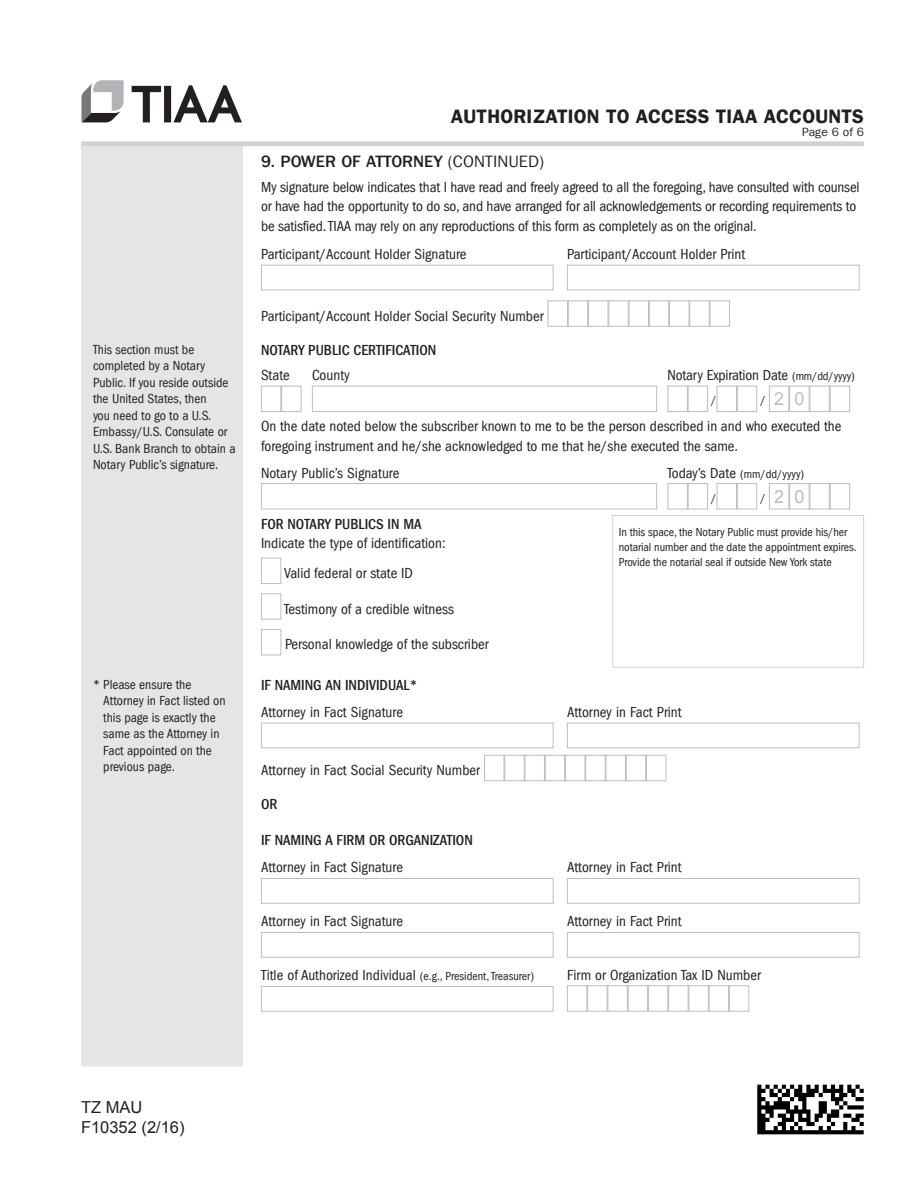
<style>
.page{position:relative;width:918px;height:1188px;background:#fff}
.page>*{position:absolute;margin:0;border:0;box-sizing:border-box;transform-origin:0 0}
.t1{font:19.5px "Franklin Gothic LT Com Dm";letter-spacing:.01em;color:#231f20}
.t2{font:18px "Arial";color:#bcbdc0}
.t3{font:500 16.5px "Franklin Gothic LT Com";color:#231f20}
.t4{font:16.5px/19.5px "Arial";color:#231f20}
.t5{font:condensed 15px/19.5px "Franklin Gothic LT Com";color:#231f20}
.t6{font:500 condensed 15px "Franklin Gothic LT Com";color:#231f20}
.t7{font:condensed 13.5px/16.5px "Franklin Gothic LT Com";color:#231f20}
.t8{font:condensed 12px/15px "Franklin Gothic LT Com";letter-spacing:-.005em;color:#231f20}
.t9{font:12px "Franklin Gothic LT Com";letter-spacing:.01em;color:#231f20}
.s1{font-weight:400}
.s2{font-size:12px}
.s3{font-family:"Franklin Gothic LT Com";font-stretch:condensed;font-size:12px;color:#231f20}
.s4{font-size:15px}
</style>
<div class="page">
<svg style="left:132px;top:85px;width:110px;height:37px"></svg>
<svg style="left:81px;top:80px;width:43px;height:43px"></svg>
<div style="left:81px;top:146px;width:162px;height:920px;background:#e4e5e7"></div>
<hr style="left:81px;top:142px;width:162px;height:4px;background:#d1d2d4">
<hr style="left:243px;top:142px;width:370px;height:4px;background:#d1d2d4">
<hr style="left:613px;top:142px;width:251px;height:4px;background:#d1d2d4">
<hr style="left:612px;top:515px;width:252px;height:1px;background:#d1d2d4">
<hr style="left:612px;top:516px;width:1px;height:151px;background:#d1d2d4">
<hr style="left:863px;top:516px;width:1px;height:151px;background:#d1d2d4">
<hr style="left:612px;top:667px;width:252px;height:1px;background:#d1d2d4">
<div style="left:261px;top:265px;width:293px;height:25px;background:#fff;border:1px solid #bcbdc0"></div>
<div style="left:567px;top:265px;width:293px;height:25px;background:#fff;border:1px solid #bcbdc0"></div>
<div style="left:548px;top:300px;width:20px;height:27px;border:1px solid #bcbdc0"></div>
<div style="left:568px;top:300px;width:20px;height:27px;border:1px solid #bcbdc0"></div>
<div style="left:588px;top:300px;width:20px;height:27px;border:1px solid #bcbdc0"></div>
<div style="left:608px;top:300px;width:21px;height:27px;border:1px solid #bcbdc0"></div>
<div style="left:629px;top:300px;width:20px;height:27px;border:1px solid #bcbdc0"></div>
<div style="left:649px;top:300px;width:20px;height:27px;border:1px solid #bcbdc0"></div>
<div style="left:669px;top:300px;width:20px;height:27px;border:1px solid #bcbdc0"></div>
<div style="left:689px;top:300px;width:21px;height:27px;border:1px solid #bcbdc0"></div>
<div style="left:710px;top:300px;width:20px;height:27px;border:1px solid #bcbdc0"></div>
<div style="left:261px;top:386px;width:20px;height:26px;border:1px solid #bcbdc0"></div>
<div style="left:281px;top:386px;width:21px;height:26px;border:1px solid #bcbdc0"></div>
<div style="left:312px;top:386px;width:345px;height:26px;border:1px solid #bcbdc0"></div>
<div style="left:668px;top:386px;width:20px;height:26px;border:1px solid #bcbdc0"></div>
<div style="left:688px;top:386px;width:20px;height:26px;border:1px solid #bcbdc0"></div>
<div style="left:717px;top:386px;width:20px;height:26px;border:1px solid #bcbdc0"></div>
<div style="left:737px;top:386px;width:20px;height:26px;border:1px solid #bcbdc0"></div>
<div style="left:769px;top:386px;width:20px;height:26px;border:1px solid #bcbdc0"></div>
<div style="left:789px;top:386px;width:21px;height:26px;border:1px solid #bcbdc0"></div>
<div style="left:810px;top:386px;width:20px;height:26px;border:1px solid #bcbdc0"></div>
<div style="left:830px;top:386px;width:20px;height:26px;border:1px solid #bcbdc0"></div>
<div style="left:261px;top:483px;width:396px;height:26px;border:1px solid #bcbdc0"></div>
<div style="left:668px;top:483px;width:20px;height:26px;border:1px solid #bcbdc0"></div>
<div style="left:688px;top:483px;width:20px;height:26px;border:1px solid #bcbdc0"></div>
<div style="left:717px;top:483px;width:20px;height:26px;border:1px solid #bcbdc0"></div>
<div style="left:737px;top:483px;width:20px;height:26px;border:1px solid #bcbdc0"></div>
<div style="left:769px;top:483px;width:20px;height:26px;border:1px solid #bcbdc0"></div>
<div style="left:789px;top:483px;width:21px;height:26px;border:1px solid #bcbdc0"></div>
<div style="left:810px;top:483px;width:20px;height:26px;border:1px solid #bcbdc0"></div>
<div style="left:830px;top:483px;width:20px;height:26px;border:1px solid #bcbdc0"></div>
<div style="left:261px;top:558px;width:20px;height:26px;border:1px solid #bcbdc0"></div>
<div style="left:261px;top:593px;width:20px;height:27px;border:1px solid #bcbdc0"></div>
<div style="left:261px;top:629px;width:20px;height:26px;border:1px solid #bcbdc0"></div>
<div style="left:261px;top:723px;width:293px;height:25px;background:#fff;border:1px solid #bcbdc0"></div>
<div style="left:567px;top:723px;width:293px;height:25px;background:#fff;border:1px solid #bcbdc0"></div>
<div style="left:484px;top:755px;width:20px;height:26px;border:1px solid #bcbdc0"></div>
<div style="left:504px;top:755px;width:21px;height:26px;border:1px solid #bcbdc0"></div>
<div style="left:525px;top:755px;width:20px;height:26px;border:1px solid #bcbdc0"></div>
<div style="left:545px;top:755px;width:20px;height:26px;border:1px solid #bcbdc0"></div>
<div style="left:565px;top:755px;width:20px;height:26px;border:1px solid #bcbdc0"></div>
<div style="left:585px;top:755px;width:21px;height:26px;border:1px solid #bcbdc0"></div>
<div style="left:606px;top:755px;width:20px;height:26px;border:1px solid #bcbdc0"></div>
<div style="left:626px;top:755px;width:20px;height:26px;border:1px solid #bcbdc0"></div>
<div style="left:646px;top:755px;width:20px;height:26px;border:1px solid #bcbdc0"></div>
<div style="left:261px;top:878px;width:293px;height:26px;background:#fff;border:1px solid #bcbdc0"></div>
<div style="left:567px;top:878px;width:293px;height:26px;background:#fff;border:1px solid #bcbdc0"></div>
<div style="left:261px;top:932px;width:293px;height:26px;background:#fff;border:1px solid #bcbdc0"></div>
<div style="left:567px;top:932px;width:293px;height:26px;background:#fff;border:1px solid #bcbdc0"></div>
<div style="left:261px;top:986px;width:293px;height:26px;background:#fff;border:1px solid #bcbdc0"></div>
<div style="left:567px;top:985px;width:20px;height:27px;border:1px solid #bcbdc0"></div>
<div style="left:587px;top:985px;width:21px;height:27px;border:1px solid #bcbdc0"></div>
<div style="left:608px;top:985px;width:20px;height:27px;border:1px solid #bcbdc0"></div>
<div style="left:628px;top:985px;width:20px;height:27px;border:1px solid #bcbdc0"></div>
<div style="left:648px;top:985px;width:20px;height:27px;border:1px solid #bcbdc0"></div>
<div style="left:668px;top:985px;width:20px;height:27px;border:1px solid #bcbdc0"></div>
<div style="left:688px;top:985px;width:21px;height:27px;border:1px solid #bcbdc0"></div>
<div style="left:709px;top:985px;width:20px;height:27px;border:1px solid #bcbdc0"></div>
<div style="left:729px;top:985px;width:20px;height:27px;border:1px solid #bcbdc0"></div>
<img style="left:757px;top:1084px;width:107px;height:51px">
<h1 class="t1" style="left:451px;top:105px;width:415px">AUTHORIZATION TO ACCESS TIAA ACCOUNTS</h1>
<p class="t9" style="left:802px;top:125px;width:63px">Page 6 of 6</p>
<p class="t3" style="left:261px;top:152px;width:285px">9. POWER OF ATTORNEY <span class="s1">(CONTINUED)</span></p>
<p class="t5" style="left:261px;top:177px;width:600px">My signature below indicates that I have read and freely agreed to all the foregoing, have consulted with counsel or have had the opportunity to do so, and have arranged for all acknowledgements or recording requirements to be satisfied. TIAA may rely on any reproductions of this form as completely as on the original.</p>
<p class="t5" style="left:261px;top:244px;width:207px">Participant/Account Holder Signature</p>
<p class="t5" style="left:567px;top:244px;width:180px">Participant/Account Holder Print</p>
<p class="t5" style="left:261px;top:306px;width:284px">Participant/Account Holder Social Security Number</p>
<p class="t7" style="left:93px;top:341px;width:144px">This section must be completed by a Notary<br>Public. If you reside outside the United States, then<br>you need to go to a U.S.<br>Embassy/U.S. Consulate or<br>U.S. Bank Branch to obtain a<br>Notary Public’s signature.</p>
<p class="t6" style="left:261px;top:341px;width:177px">NOTARY PUBLIC CERTIFICATION</p>
<p class="t5" style="left:261px;top:366px;width:30px">State</p>
<p class="t5" style="left:312px;top:366px;width:39px">County</p>
<p class="t5" style="left:668px;top:366px;width:189px">Notary Expiration Date <span class="s2">(mm/dd/yyyy)</span></p>
<p class="t8" style="left:711px;top:393px;width:7px">/</p>
<p class="t2" style="left:760px;top:387px;width:45px"><span class="s3">/</span> 2 0</p>
<p class="t5" style="left:261px;top:417px;width:582px">On the date noted below the subscriber known to me to be the person described in and who executed the foregoing instrument and he/she acknowledged to me that he/she executed the same.</p>
<p class="t5" style="left:261px;top:463px;width:140px">Notary Public’s Signature</p>
<p class="t8" style="left:711px;top:462px;width:95px;line-height:24px;text-indent:-44px"><span class="s4">Today’s Date</span> (mm/dd/yyyy) /</p>
<p class="t2" style="left:760px;top:485px;width:45px"><span class="s3">/</span> 2 0</p>
<p class="t6" style="left:261px;top:515px;width:162px">FOR NOTARY PUBLICS IN MA</p>
<p class="t5" style="left:284px;top:529px;width:163px;line-height:29.7px;text-indent:-23px">Indicate the type of identification:<br>Valid federal or state ID</p>
<p class="t5" style="left:284px;top:599px;width:171px">Testimony of a credible witness</p>
<p class="t5" style="left:285px;top:635px;width:205px">Personal knowledge of the subscriber</p>
<p class="t8" style="left:619px;top:524px;width:239px">In this space, the Notary Public must provide his/her notarial number and the date the appointment expires.<br>Provide the notarial seal if outside New York state</p>
<p class="t7" style="left:103px;top:676px;width:124px;text-indent:-10px">* Please ensure the<br>Attorney in Fact listed on this page is exactly the same as the Attorney in<br>Fact appointed on the previous page.</p>
<p class="t6" style="left:261px;top:676px;width:158px">IF NAMING AN INDIVIDUAL*</p>
<p class="t5" style="left:261px;top:702px;width:144px">Attorney in Fact Signature</p>
<p class="t5" style="left:567px;top:702px;width:116px">Attorney in Fact Print</p>
<p class="t5" style="left:261px;top:761px;width:220px">Attorney in Fact Social Security Number</p>
<p class="t6" style="left:261px;top:796px;width:18px">OR</p>
<p class="t6" style="left:261px;top:832px;width:213px">IF NAMING A FIRM OR ORGANIZATION</p>
<p class="t5" style="left:261px;top:858px;width:144px">Attorney in Fact Signature</p>
<p class="t5" style="left:567px;top:858px;width:116px">Attorney in Fact Print</p>
<p class="t5" style="left:261px;top:912px;width:144px">Attorney in Fact Signature</p>
<p class="t5" style="left:567px;top:912px;width:116px">Attorney in Fact Print</p>
<p class="t4" style="left:81px;top:1098px;width:105px">TZ MAU<br>F10352 (2/16)</p>
<p class="t5" style="left:261px;top:966px;width:275px">Title of Authorized Individual <span class="s2">(e.g., President, Treasurer)</span></p>
<p class="t5" style="left:567px;top:966px;width:195px">Firm or Organization Tax ID Number</p>
</div>
